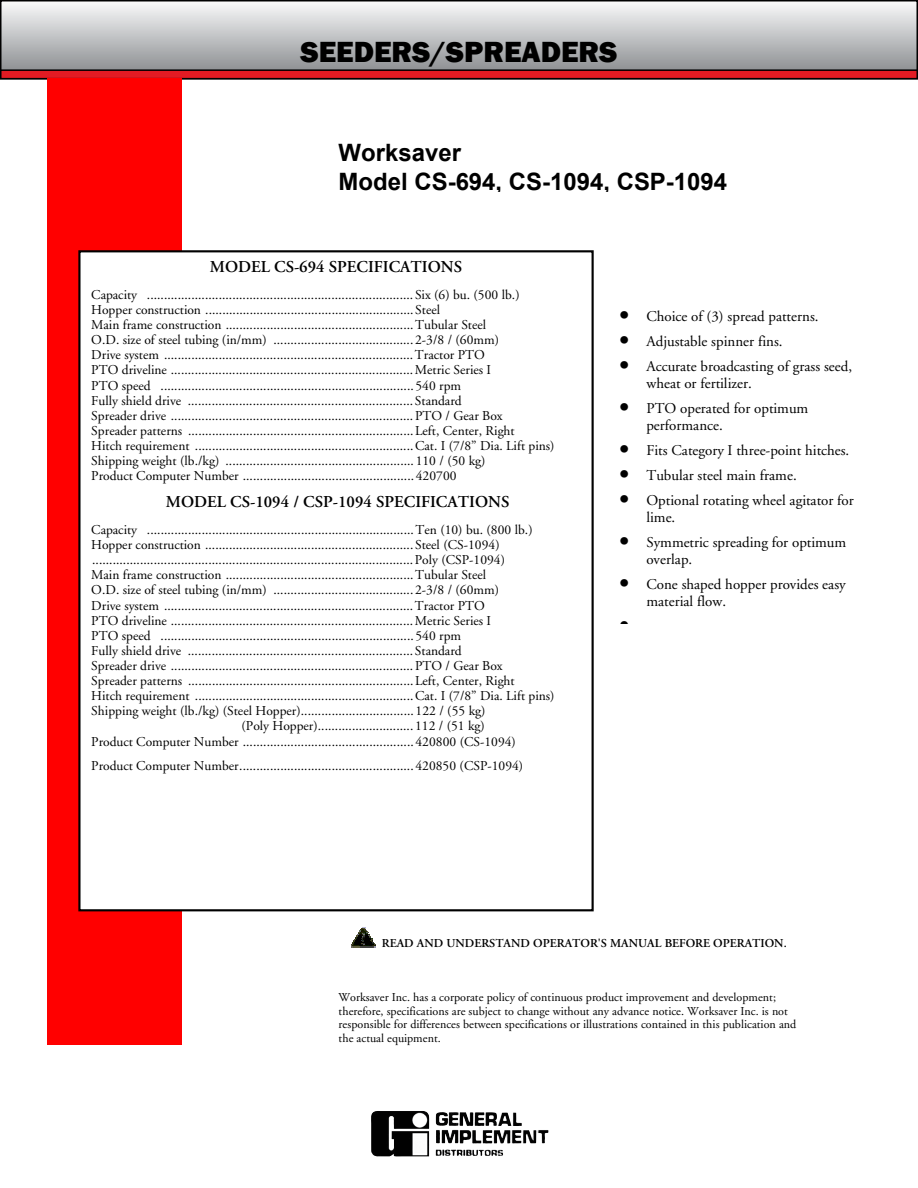
<style>
.page{position:relative;width:918px;height:1188px;background:#fff}
.page>*{position:absolute;margin:0;border:0;box-sizing:border-box;transform-origin:0 0}
.t1{font:800 30px "Franklin Gothic";color:#000}
.t2{font:700 24px/28.7px "Arial";color:#000}
.t3{font:21px "Symbol";color:#000}
.t4{font:600 16.5px "Adobe Garamond";color:#000}
.t5{font:15px/17px "Adobe Garamond";color:#000}
.t6{font:13.5px/15.1px "Adobe Garamond";color:#000}
.t7{font:12px/13.5px "Adobe Garamond";color:#000}
.t8{font:600 12px "Adobe Garamond";color:#000}
</style>
<div class="page">
<img style="left:371px;top:1111px;width:88px;height:46px">
<svg style="left:3px;top:5px;width:912px;height:64px;background:#c1c3c5"></svg>
<div style="left:0;top:0;width:918px;height:75px;border:2px solid #000"></div>
<div style="left:1px;top:70px;width:916px;height:9px;background:#e31b23"></div>
<div style="left:0;top:69px;width:918px;height:10px;border:2px solid #000"></div>
<div style="left:47px;top:79px;width:135px;height:966px;background:#f00"></div>
<svg style="left:351px;top:928px;width:25px;height:20px"></svg>
<div style="left:79px;top:251px;width:514px;height:659px;background:#fff"></div>
<div style="left:78px;top:250px;width:516px;height:661px;border:2px solid #000"></div>
<h1 class="t1" style="left:301px;top:32px;width:318px">SEEDERS/SPREADERS</h1>
<h2 class="t2" style="left:339px;top:138px;width:390px">Worksaver<br>Model CS-694, CS-1094, CSP-1094</h2>
<p class="t4" style="left:210px;top:258px;width:254px">MODEL CS-694 SPECIFICATIONS</p>
<p class="t6" style="left:91px;top:287px;width:465px">Capacity ..............................................................................Six (6) bu. (500 lb.)<br>Hopper construction .............................................................Steel<br>Main frame construction .......................................................Tubular Steel<br>O.D. size of steel tubing (in/mm) .........................................2-3/8 / (60mm)<br>Drive system .........................................................................Tractor PTO<br>PTO driveline .......................................................................Metric Series I<br>PTO speed ..........................................................................540 rpm<br>Fully shield drive ..................................................................Standard<br>Spreader drive .......................................................................PTO / Gear Box<br>Spreader patterns ..................................................................Left, Center, Right<br>Hitch requirement ................................................................Cat. I (7/8” Dia. Lift pins)<br>Shipping weight (lb./kg) .......................................................110 / (50 kg)<br>Product Computer Number ..................................................420700</p>
<p class="t4" style="left:166px;top:493px;width:345px">MODEL CS-1094 / CSP-1094 SPECIFICATIONS</p>
<p class="t6" style="left:91px;top:522px;width:443px">Capacity ..............................................................................Ten (10) bu. (800 lb.)</p>
<p class="t6" style="left:91px;top:538px;width:410px">Hopper construction .............................................................Steel (CS-1094)</p>
<p class="t6" style="left:92px;top:553px;width:414px">..............................................................................................Poly (CSP-1094)</p>
<p class="t6" style="left:91px;top:568px;width:396px">Main frame construction .......................................................Tubular Steel</p>
<p class="t6" style="left:91px;top:583px;width:409px">O.D. size of steel tubing (in/mm) .........................................2-3/8 / (60mm)</p>
<p class="t6" style="left:91px;top:598px;width:395px">Drive system .........................................................................Tractor PTO</p>
<p class="t6" style="left:91px;top:613px;width:401px">PTO driveline .......................................................................Metric Series I</p>
<p class="t6" style="left:91px;top:628px;width:371px">PTO speed ..........................................................................540 rpm</p>
<p class="t6" style="left:91px;top:643px;width:372px">Fully shield drive ..................................................................Standard</p>
<p class="t6" style="left:91px;top:659px;width:413px">Spreader drive .......................................................................PTO / Gear Box</p>
<p class="t6" style="left:91px;top:674px;width:425px">Spreader patterns ..................................................................Left, Center, Right</p>
<p class="t6" style="left:91px;top:689px;width:465px">Hitch requirement ................................................................Cat. I (7/8” Dia. Lift pins)</p>
<p class="t6" style="left:91px;top:704px;width:396px">Shipping weight (lb./kg) (Steel Hopper).................................122 / (55 kg)</p>
<p class="t6" style="left:242px;top:719px;width:245px">(Poly Hopper)............................112 / (51 kg)</p>
<p class="t6" style="left:91px;top:734px;width:426px">Product Computer Number ..................................................420800 (CS-1094)</p>
<p class="t6" style="left:91px;top:759px;width:433px">Product Computer Number...................................................420850 (CSP-1094)</p>
<p class="t5" style="left:619px;top:308px;width:201px">• Choice of (3) spread patterns.</p>
<p class="t5" style="left:619px;top:333px;width:165px">• Adjustable spinner fins.</p>
<p class="t5" style="left:646px;top:358px;width:207px;text-indent:-27px">• Accurate broadcasting of grass seed, wheat or fertilizer.</p>
<p class="t5" style="left:646px;top:400px;width:163px;text-indent:-27px">• PTO operated for optimum performance.</p>
<p class="t5" style="left:619px;top:442px;width:231px">• Fits Category I three-point hitches.</p>
<p class="t5" style="left:619px;top:467px;width:179px">• Tubular steel main frame.</p>
<p class="t5" style="left:646px;top:493px;width:209px;text-indent:-27px">• Optional rotating wheel agitator for lime.</p>
<p class="t5" style="left:646px;top:535px;width:201px;text-indent:-27px">• Symmetric spreading for optimum overlap.</p>
<p class="t5" style="left:646px;top:577px;width:201px;text-indent:-27px">• Cone shaped hopper provides easy material flow.</p>
<h3 class="t3" style="left:619px;top:610px;width:11px">•</h3>
<p class="t8" style="left:382px;top:937px;width:406px">READ AND UNDERSTAND OPERATOR'S MANUAL BEFORE OPERATION.</p>
<p class="t7" style="left:339px;top:991px;width:459px">Worksaver Inc. has a corporate policy of continuous product improvement and development; therefore, specifications are subject to change without any advance notice. Worksaver Inc. is not responsible for differences between specifications or illustrations contained in this publication and the actual equipment.</p>
</div>
